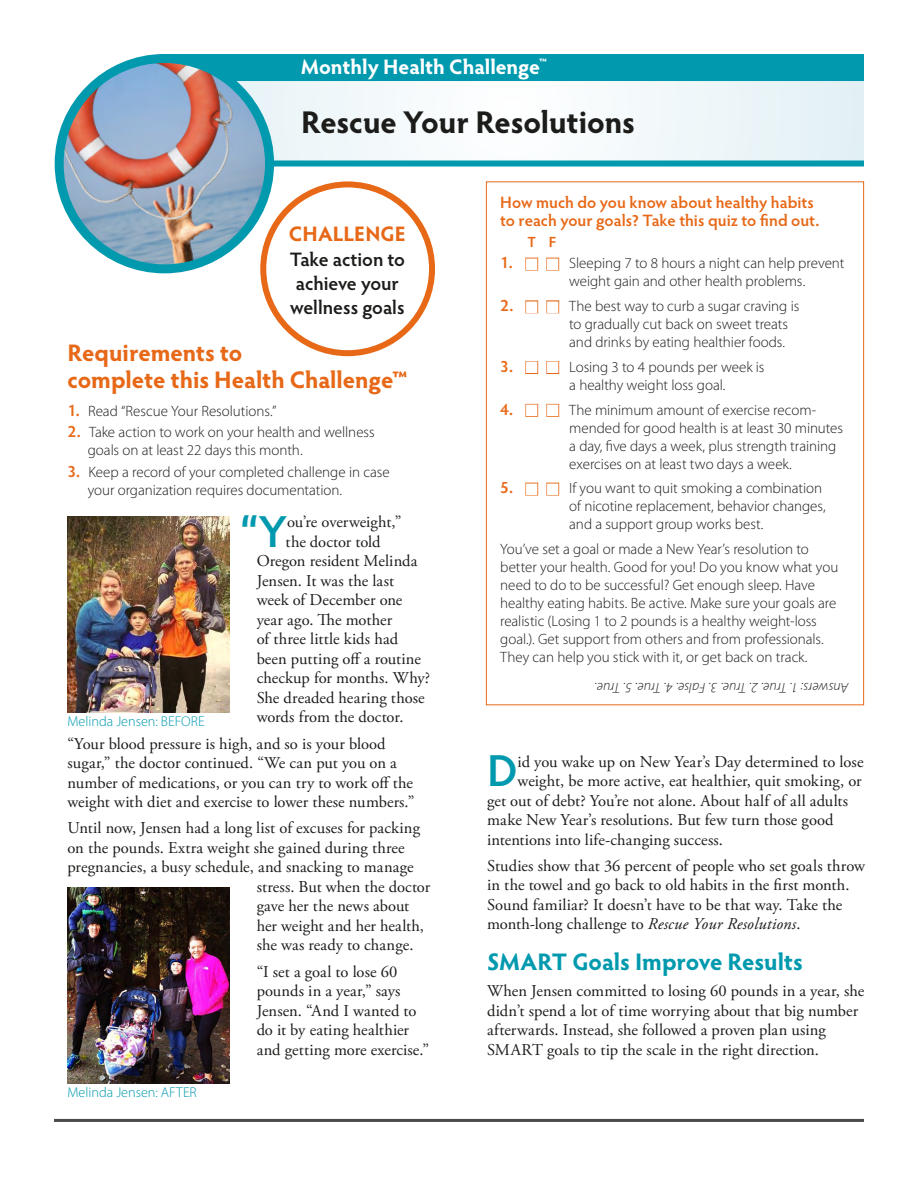
<style>
.page{position:relative;width:918px;height:1188px;background:#fff}
.page>*{position:absolute;margin:0;border:0;box-sizing:border-box;transform-origin:0 0}
.t1{font:600 45px "Hypatia Sans Pro";color:#0099ae}
.t2{font:700 31.5px "Hypatia Sans Pro";letter-spacing:-.005em;color:#1c1c1a}
.t3{font:700 24px/27px "Hypatia Sans Pro";color:#e76817}
.t4{font:700 24px "Hypatia Sans Pro";color:#0099ae}
.t5{font:700 21px "Hypatia Sans Pro";color:#fff}
.t6{font:700 21px "Hypatia Sans Pro";letter-spacing:.005em;color:#e76817}
.t7{font:600 19.5px/24px "Hypatia Sans Pro";color:#1c1c1a}
.t8{font:16.5px/19.5px "Adobe Garamond Pro";letter-spacing:.005em;color:#1c1c1a}
.t9{font:600 16.5px/18px "Hypatia Sans Pro";color:#e76817}
.t10{font:300 15px/18px "Myriad Pro";letter-spacing:-.005em;color:#1c1c1a}
.t11{font:600 15px "Myriad Pro";color:#e76817}
.t12{font:italic 300 14.25px "Myriad Pro";letter-spacing:.005em;color:#1c1c1a}
.t13{font:300 14.25px "Myriad Pro";letter-spacing:-.005em;color:#0099ae}
.s1{font-family:"Hypatia Sans Pro";font-weight:600;font-size:16.5px;color:#e76817}
.s2{color:#fff}
.s3{font-style:italic}
</style>
<div class="page">
<div style="left:525px;top:258px;width:13px;height:13px;border:2px solid #e76817"></div>
<div style="left:546px;top:258px;width:13px;height:13px;border:2px solid #e76817"></div>
<div style="left:525px;top:300px;width:13px;height:13px;border:2px solid #e76817"></div>
<div style="left:546px;top:300px;width:13px;height:13px;border:2px solid #e76817"></div>
<div style="left:525px;top:361px;width:13px;height:13px;border:2px solid #e76817"></div>
<div style="left:546px;top:361px;width:13px;height:13px;border:2px solid #e76817"></div>
<div style="left:525px;top:404px;width:13px;height:13px;border:2px solid #e76817"></div>
<div style="left:546px;top:404px;width:13px;height:13px;border:2px solid #e76817"></div>
<div style="left:525px;top:483px;width:13px;height:13px;border:2px solid #e76817"></div>
<div style="left:546px;top:483px;width:13px;height:13px;border:2px solid #e76817"></div>
<svg style="left:266px;top:81px;width:598px;height:79px"></svg>
<div style="left:164px;top:54px;width:700px;height:27px;background:#0099ae"></div>
<img style="left:63px;top:58px;width:203px;height:211px">
<div style="left:55px;top:54px;width:219px;height:219px;border:9px solid #0099ae;border-radius:50%"></div>
<div style="left:269px;top:160px;width:595px;height:6px;background:#0099ae"></div>
<div style="left:260px;top:181px;width:175px;height:175px;border:6px solid #e76817;border-radius:50%"></div>
<hr style="left:54px;top:1119px;width:810px;height:3px;background:#4a4b4b">
<img style="left:68px;top:516px;width:162px;height:197px">
<img style="left:68px;top:887px;width:162px;height:197px">
<p class="t5" style="left:301px;top:52px;width:248px">Monthly Health Challenge<sup>™</sup></p>
<h2 class="t2" style="left:301px;top:100px;width:335px">Rescue Your Resolutions</h2>
<p class="t6" style="left:289px;top:219px;width:118px">CHALLENGE</p>
<p class="t7" style="left:290px;top:247px;width:117px">Take action to achieve your wellness goals</p>
<h3 class="t3" style="left:68px;top:338px;width:342px">Requirements to<br>complete this Health Challenge™</h3>
<p class="t10" style="left:68px;top:402px;width:211px"><span class="s1">1.</span> Read “Rescue Your Resolutions.”</p>
<p class="t10" style="left:88px;top:423px;width:288px;text-indent:-20px"><span class="s1">2.</span> Take action to work on your health and wellness goals on at least 22 days this month.</p>
<p class="t10" style="left:88px;top:462px;width:303px;text-indent:-20px"><span class="s1">3.</span> Keep a record of your completed challenge in case your organization requires documentation.</p>
<h1 class="t1" style="left:240px;top:500px;width:48px">“Y</h1>
<p class="t8" style="left:287px;top:513px;width:116px">ou’re overweight,”</p>
<p class="t8" style="left:286px;top:532px;width:96px">the doctor told</p>
<p class="t8" style="left:257px;top:552px;width:162px">Oregon resident Melinda</p>
<p class="t8" style="left:257px;top:571px;width:139px">Jensen. It was the last</p>
<p class="t8" style="left:257px;top:591px;width:147px">week of December one</p>
<p class="t8" style="left:257px;top:610px;width:137px">year ago. The mother</p>
<p class="t8" style="left:257px;top:630px;width:143px">of three little kids had</p>
<p class="t8" style="left:257px;top:649px;width:166px">been putting off a routine</p>
<p class="t8" style="left:257px;top:669px;width:175px">checkup for months. Why?</p>
<p class="t8" style="left:257px;top:688px;width:170px">She dreaded hearing those</p>
<p class="t8" style="left:257px;top:708px;width:148px">words from the doctor.</p>
<p class="t8" style="left:68px;top:734px;width:348px">“Your blood pressure is high, and so is your blood sugar,” the doctor continued. “We can put you on a number of medications, or you can try to work off the weight with diet and exercise to lower these numbers.”</p>
<p class="t8" style="left:68px;top:819px;width:354px">Until now, Jensen had a long list of excuses for packing</p>
<p class="t8" style="left:68px;top:839px;width:339px">on the pounds. Extra weight she gained during three</p>
<p class="t8" style="left:68px;top:858px;width:348px">pregnancies, a busy schedule, and snacking to manage</p>
<p class="t8" style="left:257px;top:878px;width:175px">stress. But when the doctor</p>
<p class="t8" style="left:257px;top:897px;width:154px">gave her the news about</p>
<p class="t8" style="left:257px;top:917px;width:169px">her weight and her health,</p>
<p class="t8" style="left:257px;top:936px;width:158px">she was ready to change.</p>
<p class="t8" style="left:257px;top:962px;width:174px">“I set a goal to lose 60 pounds in a year,” says<br>Jensen. “And I wanted to do it by eating healthier and getting more exercise.”</p>
<p class="t13" style="left:68px;top:712px;width:139px">Melinda Jensen: BEFORE</p>
<p class="t13" style="left:68px;top:1084px;width:131px">Melinda Jensen: AFTER</p>
<p class="t9" style="left:500px;top:192px;width:321px">How much do you know about healthy habits to reach your goals? Take this quiz to find out.</p>
<p class="t11" style="left:528px;top:232px;width:30px">T F</p>
<p class="t10" style="left:569px;top:254px;width:277px;text-indent:-69px"><span class="s1">1.</span> <span class="s2">■</span> <span class="s2">■</span> Sleeping 7 to 8 hours a night can help prevent weight gain and other health problems.</p>
<p class="t10" style="left:569px;top:297px;width:232px;text-indent:-69px"><span class="s1">2.</span> <span class="s2">■</span> <span class="s2">■</span> The best way to curb a sugar craving is to gradually cut back on sweet treats and drinks by eating healthier foods.</p>
<p class="t10" style="left:569px;top:358px;width:197px;text-indent:-69px"><span class="s1">3.</span> <span class="s2">■</span> <span class="s2">■</span> Losing 3 to 4 pounds per week is a healthy weight loss goal.</p>
<p class="t10" style="left:569px;top:400px;width:275px;text-indent:-69px"><span class="s1">4.</span> <span class="s2">■</span> <span class="s2">■</span> The minimum amount of exercise recom&shy;mended for good health is at least 30 minutes a day, five days a week, plus strength training exercises on at least two days a week.</p>
<p class="t10" style="left:569px;top:479px;width:258px;text-indent:-69px"><span class="s1">5.</span> <span class="s2">■</span> <span class="s2">■</span> If you want to quit smoking a combination of nicotine replacement, behavior changes, and a support group works best.</p>
<p class="t10" style="left:500px;top:540px;width:340px">You’ve set a goal or made a New Year’s resolution to better your health. Good for you! Do you know what you need to do to be successful? Get enough sleep. Have healthy eating habits. Be active. Make sure your goals are realistic (Losing 1 to 2 pounds is a healthy weight-loss goal.). Get support from others and from professionals.<br>They can help you stick with it, or get back on track.</p>
<p class="t12" style="left:849px;top:696px;width:256px;rotate:-180deg">Answers: 1. True. 2. True. 3. False. 4. True. 5. True.</p>
<h1 class="t1" style="left:487px;top:739px;width:32px">D</h1>
<p class="t8" style="left:518px;top:752px;width:347px">id you wake up on New Year’s Day determined to lose</p>
<p class="t8" style="left:518px;top:772px;width:346px">weight, be more active, eat healthier, quit smoking, or</p>
<p class="t8" style="left:487px;top:791px;width:363px">get out of debt? You’re not alone. About half of all adults</p>
<p class="t8" style="left:487px;top:811px;width:348px">make New Year’s resolutions. But few turn those good</p>
<p class="t8" style="left:487px;top:830px;width:237px">intentions into life-changing success.</p>
<p class="t8" style="left:487px;top:856px;width:380px">Studies show that 36 percent of people who set goals throw in the towel and go back to old habits in the first month.<br>Sound familiar? It doesn’t have to be that way. Take the month-long challenge to <span class="s3">Rescue Your Resolutions</span>.</p>
<h3 class="t4" style="left:487px;top:945px;width:317px">SMART Goals Improve Results</h3>
<p class="t8" style="left:487px;top:982px;width:379px">When Jensen committed to losing 60 pounds in a year, she didn’t spend a lot of time worrying about that big number afterwards. Instead, she followed a proven plan using SMART goals to tip the scale in the right direction.</p>
</div>
